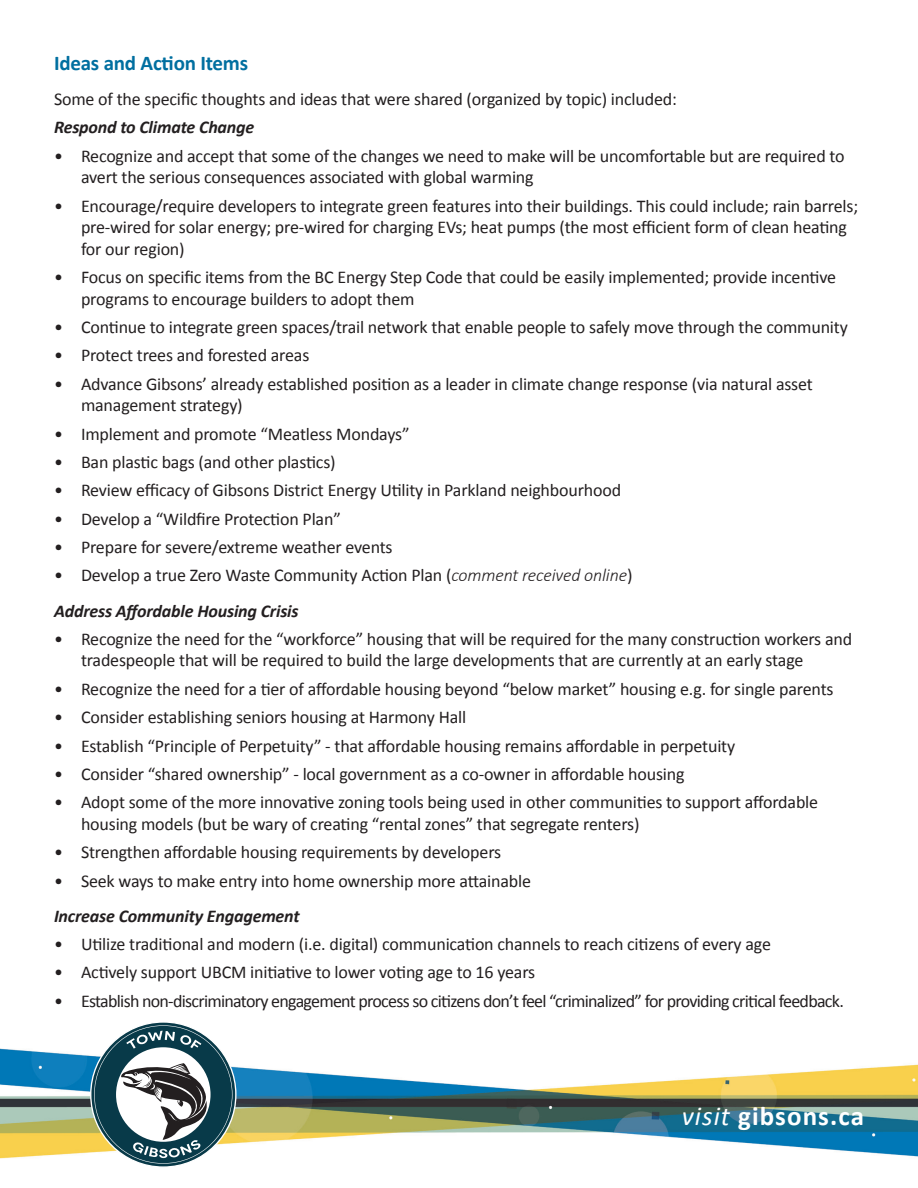
<style>
.page{position:relative;width:918px;height:1188px;background:#fff}
.page>*{position:absolute;margin:0;border:0;box-sizing:border-box;transform-origin:0 0}
.t1{font:700 27px "Calibri";letter-spacing:.04em;color:#fff}
.t2{font:700 21px "Calibri";letter-spacing:-.01em;color:#006fa0}
.t3{font:18px/21.6px "Calibri";letter-spacing:-.01em;color:#231f20}
.t4{font:18px "Calibri";letter-spacing:-.04em;color:#231f20}
.t5{font:italic 700 18px "Calibri";letter-spacing:-.01em;color:#231f20}
.s1{font-weight:300;font-style:italic}
.s2{font-weight:700;font-style:italic}
.s3{font-weight:400;font-style:italic}
</style>
<div class="page">
<img style="left:0;top:1048px;width:918px;height:111px">
<svg style="left:90px;top:1021px;width:147px;height:147px"></svg>
<svg style="left:94px;top:1025px;width:138px;height:139px"></svg>
<p class="t2" style="left:54px;top:49px;width:196px">Ideas and Action Items</p>
<p class="t3" style="left:54px;top:88px;width:624px">Some of the specific thoughts and ideas that were shared (organized by topic) included:</p>
<p class="t5" style="left:54px;top:116px;width:202px">Respond to Climate Change</p>
<p class="t3" style="left:81px;top:145px;width:765px;text-indent:-27px">• Recognize and accept that some of the changes we need to make will be uncomfortable but are required to avert the serious consequences associated with global warming</p>
<p class="t3" style="left:81px;top:195px;width:779px;text-indent:-27px">• Encourage/require developers to integrate green features into their buildings. This could include; rain barrels; pre-wired for solar energy; pre-wired for charging EVs; heat pumps (the most efficient form of clean heating for our region)</p>
<p class="t3" style="left:81px;top:266px;width:757px;text-indent:-27px">• Focus on specific items from the BC Energy Step Code that could be easily implemented; provide incentive programs to encourage builders to adopt them</p>
<p class="t3" style="left:54px;top:316px;width:795px">• Continue to integrate green spaces/trail network that enable people to safely move through the community</p>
<p class="t3" style="left:54px;top:345px;width:257px">• Protect trees and forested areas</p>
<p class="t3" style="left:81px;top:373px;width:733px;text-indent:-27px">• Advance Gibsons’ already established position as a leader in climate change response (via natural asset management strategy)</p>
<p class="t3" style="left:54px;top:423px;width:357px">• Implement and promote “Meatless Mondays”</p>
<p class="t3" style="left:54px;top:451px;width:283px">• Ban plastic bags (and other plastics)</p>
<p class="t3" style="left:54px;top:480px;width:569px">• Review efficacy of Gibsons District Energy Utility in Parkland neighbourhood</p>
<p class="t3" style="left:54px;top:508px;width:288px">• Develop a “Wildfire Protection Plan”</p>
<p class="t3" style="left:54px;top:536px;width:340px">• Prepare for severe/extreme weather events</p>
<p class="t3" style="left:54px;top:558px;width:580px;line-height:35.1px">• Develop a true Zero Waste Community Action Plan (<span class="s1">comment received online</span>)<br><span class="s2">Address Affordable Housing Crisis</span></p>
<p class="t3" style="left:81px;top:628px;width:773px;text-indent:-27px">• Recognize the need for the “workforce” housing that will be required for the many construction workers and tradespeople that will be required to build the large developments that are currently at an early stage</p>
<p class="t3" style="left:54px;top:678px;width:781px">• Recognize the need for a tier of affordable housing beyond “below market” housing e.g. for single parents</p>
<p class="t3" style="left:54px;top:706px;width:414px">• Consider establishing seniors housing at Harmony Hall</p>
<p class="t3" style="left:54px;top:735px;width:683px">• Establish “Principle of Perpetuity” - that affordable housing remains affordable in perpetuity</p>
<p class="t3" style="left:54px;top:763px;width:632px">• Consider “shared ownership” - local government as a co-owner in affordable housing</p>
<p class="t3" style="left:81px;top:791px;width:739px;text-indent:-27px">• Adopt some of the more innovative zoning tools being used in other communities to support affordable housing models (but be wary of creating “rental zones” that segregate renters)</p>
<p class="t3" style="left:54px;top:841px;width:449px">• Strengthen affordable housing requirements by developers</p>
<p class="t3" style="left:54px;top:870px;width:479px">• Seek ways to make entry into home ownership more attainable</p>
<p class="t5" style="left:54px;top:904px;width:247px">Increase Community Engagement</p>
<p class="t3" style="left:54px;top:933px;width:719px">• Utilize traditional and modern (i.e. digital) communication channels to reach citizens of every age</p>
<p class="t3" style="left:54px;top:962px;width:483px">• Actively support UBCM initiative to lower voting age to 16 years</p>
<p class="t4" style="left:54px;top:989px;width:791px">• Establish non-discriminatory engagement process so citizens don’t feel “criminalized” for providing critical feedback.</p>
<h1 class="t1" style="left:682px;top:1099px;width:184px"><span class="s3">visit</span> gibsons.ca</h1>
</div>
